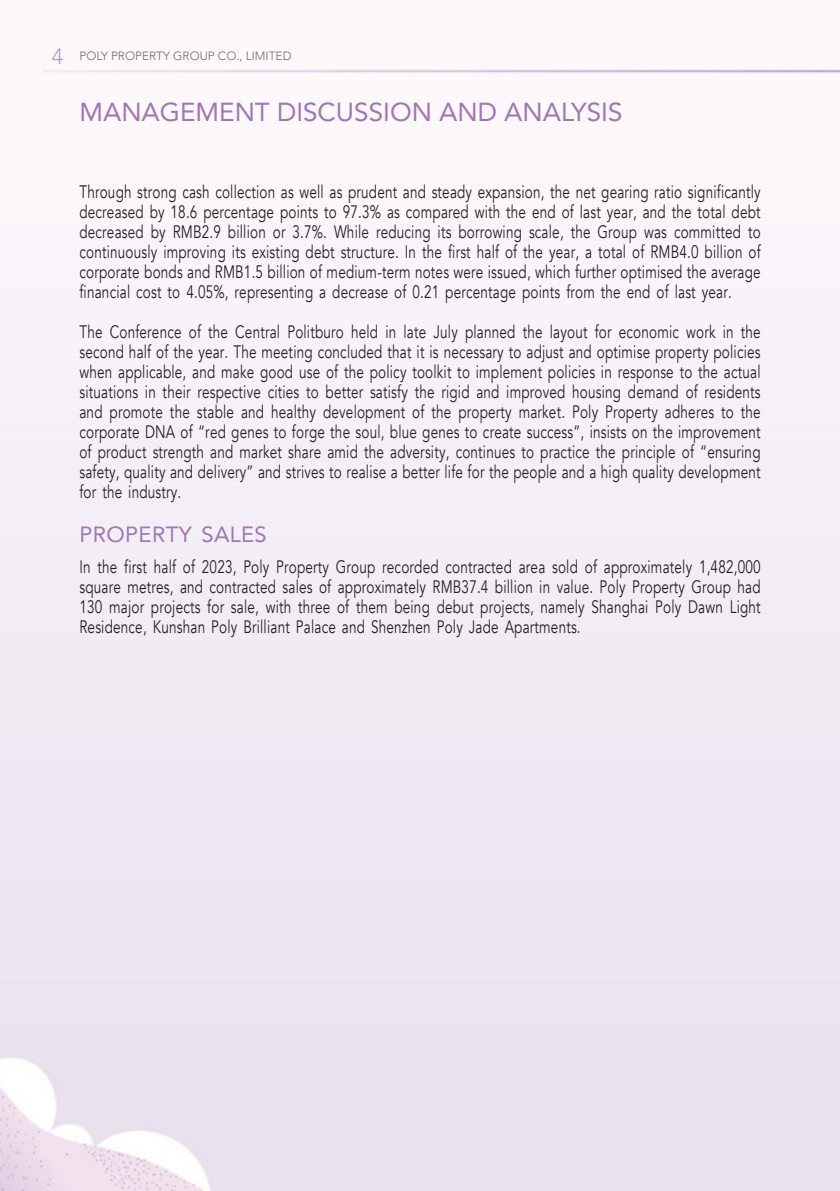
<style>
.page{position:relative;width:840px;height:1191px;background:#fff}
.page>*{position:absolute;margin:0;border:0;box-sizing:border-box;transform-origin:0 0}
.t1{font:26px "Avenir";color:#a176b3}
._03_H1{font:22px "Avenir";letter-spacing:.015em;color:#a176b3}
._01_Body_Text{font:18px/20px "Avenir";letter-spacing:.015em;color:#231f20;text-align:justify;scale:.75 1}
.t2{font:300 12px "Avenir";color:#6c6d70}
.s1{font-size:22px;color:#b798c7}
</style>
<div class="page">
<p class="t2" style="left:52px;top:48px;width:241px"><span class="s1">4</span> POLY PROPERTY GROUP CO., LIMITED</p>
<h1 class="t1" style="left:79px;top:91px;width:544px">MANAGEMENT DISCUSSION AND ANALYSIS</h1>
<p class="_01_Body_Text" style="left:79px;top:182px;width:909px">Through strong cash collection as well as prudent and steady expansion, the net gearing ratio significantly decreased by 18.6 percentage points to 97.3% as compared with the end of last year, and the total debt decreased by RMB2.9 billion or 3.7%. While reducing its borrowing scale, the Group was committed to continuously improving its existing debt structure. In the first half of the year, a total of RMB4.0 billion of corporate bonds and RMB1.5 billion of medium-term notes were issued, which further optimised the average financial cost to 4.05%, representing a decrease of 0.21 percentage points from the end of last year.</p>
<p class="_01_Body_Text" style="left:79px;top:322px;width:909px">The Conference of the Central Politburo held in late July planned the layout for economic work in the second half of the year. The meeting concluded that it is necessary to adjust and optimise property policies when applicable, and make good use of the policy toolkit to implement policies in response to the actual situations in their respective cities to better satisfy the rigid and improved housing demand of residents and promote the stable and healthy development of the property market. Poly Property adheres to the corporate DNA of “red genes to forge the soul, blue genes to create success”, insists on the improvement of product strength and market share amid the adversity, continues to practice the principle of “ensuring safety, quality and delivery” and strives to realise a better life for the people and a high quality development for the industry.</p>
<p class="_03_H1" style="left:79px;top:516px;width:189px">PROPERTY SALES</p>
<p class="_01_Body_Text" style="left:79px;top:557px;width:909px">In the first half of 2023, Poly Property Group recorded contracted area sold of approximately 1,482,000 square metres, and contracted sales of approximately RMB37.4 billion in value. Poly Property Group had 130 major projects for sale, with three of them being debut projects, namely Shanghai Poly Dawn Light Residence, Kunshan Poly Brilliant Palace and Shenzhen Poly Jade Apartments.</p>
</div>
